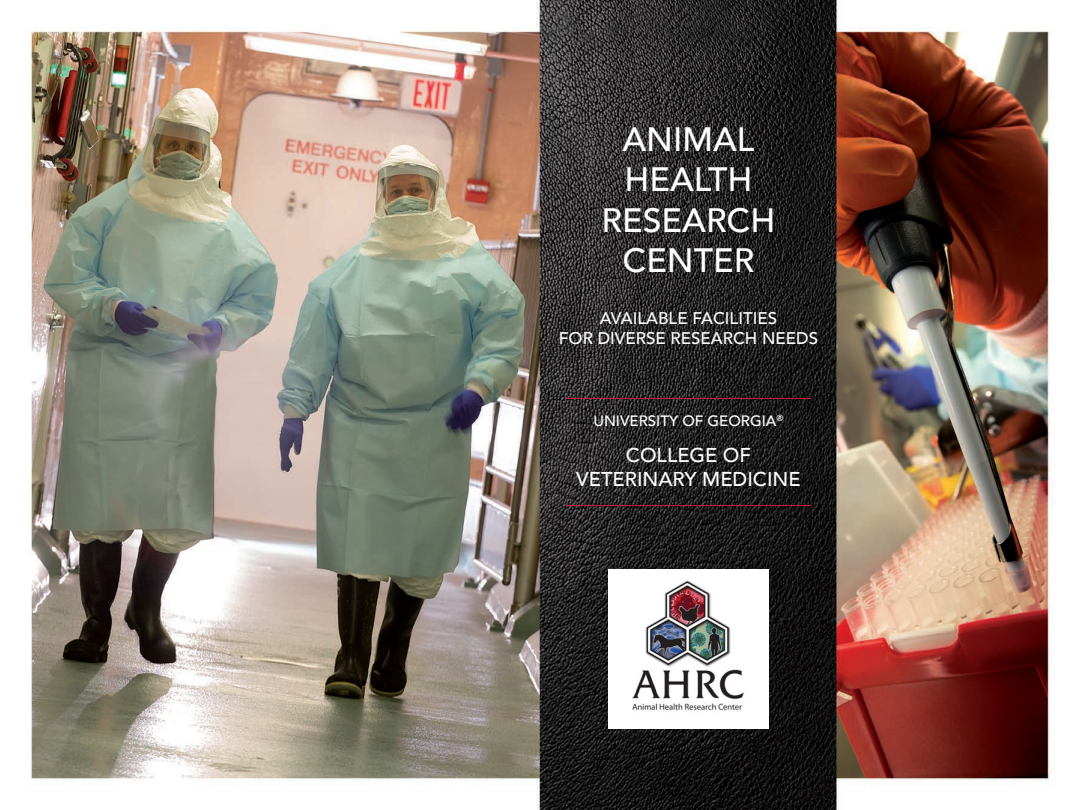
<style>
.page{position:relative;width:1080px;height:810px;background:#fff}
.page>*{position:absolute;margin:0;border:0;box-sizing:border-box;transform-origin:0 0}
.t1{font:500 33.75px "Avenir";color:#fff}
.t2{font:500 20px "Avenir";color:#fff}
.t3{font:500 16.88px "Avenir";color:#fff}
.t4{font:500 15px "Avenir";color:#fff}
</style>
<div class="page">
<img style="left:30px;top:0;width:1025px;height:810px">
<hr style="left:566px;top:398px;width:245px;height:1px;background:#d81540">
<hr style="left:566px;top:505px;width:245px;height:1px;background:#d81540">
<div style="left:608px;top:570px;width:161px;height:159px;background:#fff"></div>
<img style="left:632px;top:580px;width:112px;height:131px">
<p class="t1" style="left:623px;top:110px;width:133px">ANIMAL</p>
<p class="t1" style="left:624px;top:151px;width:130px">HEALTH</p>
<p class="t1" style="left:602px;top:191px;width:175px">RESEARCH</p>
<p class="t1" style="left:623px;top:232px;width:133px">CENTER</p>
<p class="t3" style="left:600px;top:304px;width:179px">AVAILABLE FACILITIES</p>
<p class="t3" style="left:559px;top:324px;width:261px">FOR DIVERSE RESEARCH NEEDS</p>
<p class="t4" style="left:593px;top:408px;width:192px">UNIVERSITY OF GEORGIA<sup>®</sup></p>
<p class="t2" style="left:626px;top:437px;width:127px">COLLEGE OF</p>
<p class="t2" style="left:576px;top:461px;width:226px">VETERINARY MEDICINE</p>
</div>
